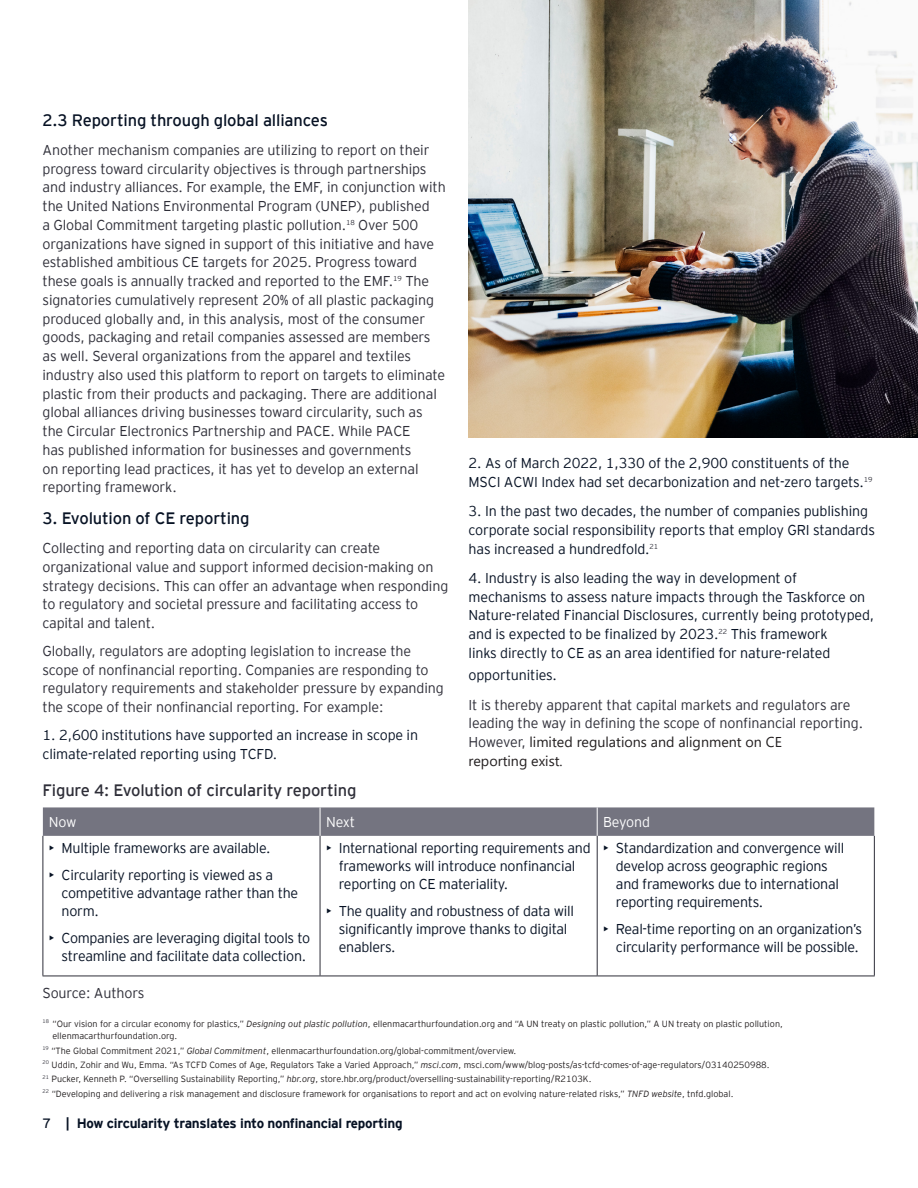
<style>
.page{position:relative;width:918px;height:1188px;background:#fff}
.page>*{position:absolute;margin:0;border:0;box-sizing:border-box;transform-origin:0 0}
.Leader{font:16.5px "EY Interstate";letter-spacing:-.01em;color:#071224}
.Body_copy{font:16.5px "EY Interstate";letter-spacing:-.01em;color:#2e2e38}
.Body_copy-2{font:300 14.25px/18.8px "EY Interstate";letter-spacing:-.01em;color:#2e2e38}
.Leader-2{font:300 14.25px/18px "EY Interstate";letter-spacing:-.02em;color:#071224}
.Leader-3{font:300 14.25px "EY Interstate";letter-spacing:-.015em;color:#fff}
.t1{font:700 13.5px "EY Interstate";letter-spacing:-.02em;color:#071224}
.Contents_text_gray{font:300 9px "EY Interstate";color:#231f20}
.Body_copy-3{font:300 9px/12px "EY Interstate";color:#231f20}
.s1{font-family:"Segoe UI";font-weight:400;color:#231f20}
.s2{font-style:italic}
.s3{font-weight:400}
</style>
<div class="page">
<svg style="left:43px;top:807px;width:831px;height:29px;background:#777782"></svg>
<hr style="left:43px;top:836px;width:1px;height:140px;background:#2e2e38">
<hr style="left:320px;top:836px;width:1px;height:140px;background:#2e2e38">
<hr style="left:597px;top:836px;width:1px;height:140px;background:#2e2e38">
<hr style="left:874px;top:836px;width:1px;height:140px;background:#2e2e38">
<hr style="left:43px;top:976px;width:277px;height:1px;background:#2e2e38">
<hr style="left:320px;top:976px;width:277px;height:1px;background:#2e2e38">
<hr style="left:597px;top:976px;width:278px;height:1px;background:#2e2e38">
<img style="left:469px;top:0;width:449px;height:437px">
<p class="Leader" style="left:43px;top:108px;width:287px">2.3 Reporting through global alliances</p>
<p class="Body_copy-2" style="left:43px;top:140px;width:405px">Another mechanism companies are utilizing to report on their progress toward circularity objectives is through partnerships and industry alliances. For example, the EMF, in conjunction with the United Nations Environmental Program (UNEP), published<br>a Global Commitment targeting plastic pollution.<sup>18</sup> Over 500 organizations have signed in support of this initiative and have established ambitious CE targets for 2025. Progress toward these goals is annually tracked and reported to the EMF.<sup>19</sup> The signatories cumulatively represent 20% of all plastic packaging produced globally and, in this analysis, most of the consumer goods, packaging and retail companies assessed are members as well. Several organizations from the apparel and textiles industry also used this platform to report on targets to eliminate plastic from their products and packaging. There are additional global alliances driving businesses toward circularity, such as the Circular Electronics Partnership and PACE. While PACE<br>has published information for businesses and governments<br>on reporting lead practices, it has yet to develop an external reporting framework.</p>
<p class="Leader" style="left:43px;top:506px;width:209px">3. Evolution of CE reporting</p>
<p class="Body_copy-2" style="left:43px;top:538px;width:407px">Collecting and reporting data on circularity can create organizational value and support informed decision-making on strategy decisions. This can offer an advantage when responding to regulatory and societal pressure and facilitating access to capital and talent.</p>
<p class="Body_copy-2" style="left:43px;top:641px;width:403px">Globally, regulators are adopting legislation to increase the scope of nonfinancial reporting. Companies are responding to regulatory requirements and stakeholder pressure by expanding the scope of their nonfinancial reporting. For example:</p>
<p class="Leader-2" style="left:43px;top:725px;width:377px;line-height:18.8px">1. 2,600 institutions have supported an increase in scope in climate-related reporting using TCFD.</p>
<p class="Body_copy" style="left:43px;top:779px;width:315px">Figure 4: Evolution of circularity reporting</p>
<p class="Leader-3" style="left:49px;top:812px;width:29px">Now</p>
<p class="Leader-3" style="left:326px;top:812px;width:31px">Next</p>
<p class="Leader-3" style="left:603px;top:812px;width:48px">Beyond</p>
<p class="Leader-2" style="left:49px;top:838px;width:223px">• Multiple frameworks are available.</p>
<p class="Leader-2" style="left:62px;top:865px;width:238px;text-indent:-13px">• Circularity reporting is viewed as a competitive advantage rather than the norm.</p>
<p class="Leader-2" style="left:49px;top:928px;width:263px;text-align:right">• Companies are leveraging digital tools to streamline and facilitate data collection.</p>
<p class="Leader-2" style="left:469px;top:453px;width:406px;line-height:18.8px">2. As of March 2022, 1,330 of the 2,900 constituents of the<br>MSCI ACWI Index had set decarbonization and net-zero targets.<sup>19</sup></p>
<p class="Leader-2" style="left:469px;top:501px;width:408px;line-height:18.8px">3. In the past two decades, the number of companies publishing corporate social responsibility reports that employ GRI standards has increased a hundredfold.<sup>21</sup></p>
<p class="Leader-2" style="left:469px;top:568px;width:407px;line-height:18.8px">4. Industry is also leading the way in development of mechanisms to assess nature impacts through the Taskforce on Nature-related Financial Disclosures, currently being prototyped, and is expected to be finalized by 2023.<sup>22</sup> This framework<br>links directly to CE as an area identified for nature-related</p>
<p class="Leader-2" style="left:469px;top:666px;width:90px">opportunities.</p>
<p class="Body_copy-2" style="left:469px;top:694px;width:396px">It is thereby apparent that capital markets and regulators are leading the way in defining the scope of nonfinancial reporting.<br>However, <span class="s1">limited regulations and alignment on CE<br>reporting exist.</span></p>
<p class="Leader-2" style="left:339px;top:838px;width:253px;text-indent:-13px">• International reporting requirements and frameworks will introduce nonfinancial reporting on CE materiality.</p>
<p class="Leader-2" style="left:339px;top:901px;width:237px;text-indent:-13px">• The quality and robustness of data will significantly improve thanks to digital enablers.</p>
<p class="Leader-2" style="left:616px;top:838px;width:230px;text-indent:-13px">• Standardization and convergence will develop across geographic regions and frameworks due to international reporting requirements.</p>
<p class="Leader-2" style="left:603px;top:919px;width:261px;text-align:right">• Real-time reporting on an organization’s circularity performance will be possible.</p>
<p class="Body_copy-2" style="left:43px;top:982px;width:103px">Source: Authors</p>
<p class="Body_copy-3" style="left:52px;top:1017px;width:732px;text-indent:-10px"><sup>18</sup> “Our vision for a circular economy for plastics,” <span class="s2">Designing out plastic pollution</span>, ellenmacarthurfoundation.org and “A UN treaty on plastic pollution,” A UN treaty on plastic pollution, ellenmacarthurfoundation.org.</p>
<p class="Contents_text_gray" style="left:43px;top:1044px;width:475px"><sup>19</sup> “The Global Commitment 2021,” <span class="s2">Global Commitment</span>, ellenmacarthurfoundation.org/global-commitment/overview.</p>
<p class="Contents_text_gray" style="left:43px;top:1058px;width:729px"><sup>20</sup> Uddin, Zohir and Wu, Emma. “As TCFD Comes of Age, Regulators Take a Varied Approach,” <span class="s2">msci.com</span>, msci.com/www/blog-posts/as-tcfd-comes-of-age-regulators/03140250988.</p>
<p class="Contents_text_gray" style="left:43px;top:1073px;width:551px"><sup>21</sup> Pucker, Kenneth P. “Overselling Sustainability Reporting,” <span class="s2">hbr.org</span>, store.hbr.org/product/overselling-sustainability-reporting/R2103K.</p>
<p class="Contents_text_gray" style="left:43px;top:1087px;width:692px"><sup>22</sup> “Developing and delivering a risk management and disclosure framework for organisations to report and act on evolving nature-related risks,” <span class="s2">TNFD website</span>, tnfd.global.</p>
<p class="t1" style="left:43px;top:1113px;width:362px"><span class="s3">7</span> | How circularity translates into nonfinancial reporting</p>
</div>
